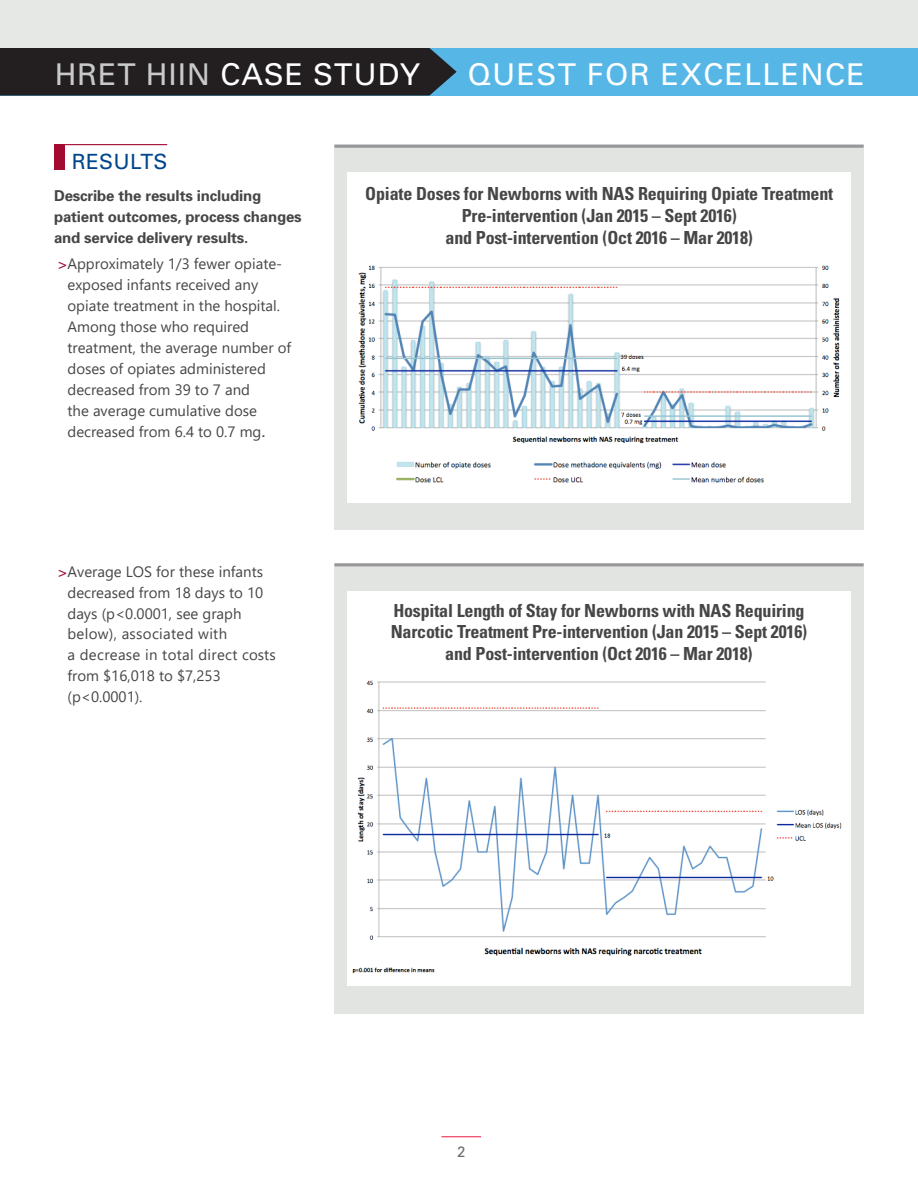
<style>
.page{position:relative;width:918px;height:1188px;background:#fff}
.page>*{position:absolute;margin:0;border:0;box-sizing:border-box;transform-origin:0 0}
.t1{font:30px "Univers";letter-spacing:.045em;color:#fff}
.H1_rule_above{font:21px "Univers";letter-spacing:.01em;color:#01468c}
.Figure_Title{font:700 condensed 18px/21.6px "Univers";letter-spacing:-.01em;color:#474646;text-align:center}
.t2{font:15px/21px "Segoe UI";color:#474646}
.body{font:700 15px/21px "Univers";letter-spacing:-.01em;color:#474646}
.t3{font:15px "Univers";color:#6e6f72}
.s1{color:#c8c9c9}
.s2{font-family:"Univers";color:#a30a32}
.s3{font-family:"Univers"}
</style>
<div class="page">
<hr style="left:442px;top:1136px;width:39px;height:1px;background:#ed1943">
<div style="left:0;top:0;width:918px;height:96px;background:#e6e8e6"></div>
<div style="left:0;top:48px;width:918px;height:48px;background:#56b7e7"></div>
<div style="left:0;top:48px;width:457px;height:48px;background:#231f20"></div>
<div style="left:334px;top:144px;width:530px;height:385px;background:#e2e4e2"></div>
<div style="left:334px;top:563px;width:530px;height:450px;background:#e2e4e2"></div>
<div style="left:347px;top:591px;width:503px;height:394px;background:#fff"></div>
<hr style="left:54px;top:144px;width:113px;height:1px;background:#a30a32">
<div style="left:54px;top:144px;width:10px;height:25px;background:#a30a32"></div>
<hr style="left:334px;top:563px;width:530px;height:3px;background:#979698">
<hr style="left:334px;top:145px;width:530px;height:3px;background:#979698">
<div style="left:348px;top:172px;width:503px;height:330px;background:#fff"></div>
<img style="left:358px;top:265px;width:482px;height:218px">
<img style="left:352px;top:680px;width:490px;height:294px">
<h1 class="t1" style="left:55px;top:55px;width:367px"><span class="s1">HRET HIIN</span> CASE STUDY</h1>
<h1 class="t1" style="left:467px;top:55px;width:399px">QUEST FOR EXCELLENCE</h1>
<p class="H1_rule_above" style="left:72px;top:149px;width:97px">RESULTS</p>
<p class="body" style="left:54px;top:184px;width:249px">Describe the results including patient outcomes, process changes and service delivery results.</p>
<p class="t2" style="left:67px;top:252px;width:225px;text-indent:-9px"><span class="s2">&gt;</span>Approximately 1/3 fewer opiate&shy;exposed infants received any opiate treatment in the hospital.<br>Among those who required treatment, the average number of doses of opiates administered decreased from 39 to 7 and<br>the average cumulative dose decreased from 6.4 to 0.7 mg<span class="s3">.</span></p>
<p class="t2" style="left:68px;top:560px;width:210px;text-indent:-9px"><span class="s2">&gt;</span>Average LOS for these infants decreased from 18 days to 10 days (p&lt;0.0001, see graph below), associated with<br>a decrease in total direct costs from $16,018 to $7,253 (p&lt;0.0001).</p>
<p class="Figure_Title" style="left:365px;top:183px;width:469px">Opiate Doses for Newborns with NAS Requiring Opiate Treatment<br>Pre-intervention (Jan 2015 – Sept 2016)<br>and Post-intervention (Oct 2016 – Mar 2018)</p>
<p class="Figure_Title" style="left:391px;top:599px;width:418px">Hospital Length of Stay for Newborns with NAS Requiring<br>Narcotic Treatment Pre-intervention (Jan 2015 – Sept 2016) and Post-intervention (Oct 2016 – Mar 2018)</p>
<p class="t3" style="left:457px;top:1142px;width:10px">2</p>
</div>
